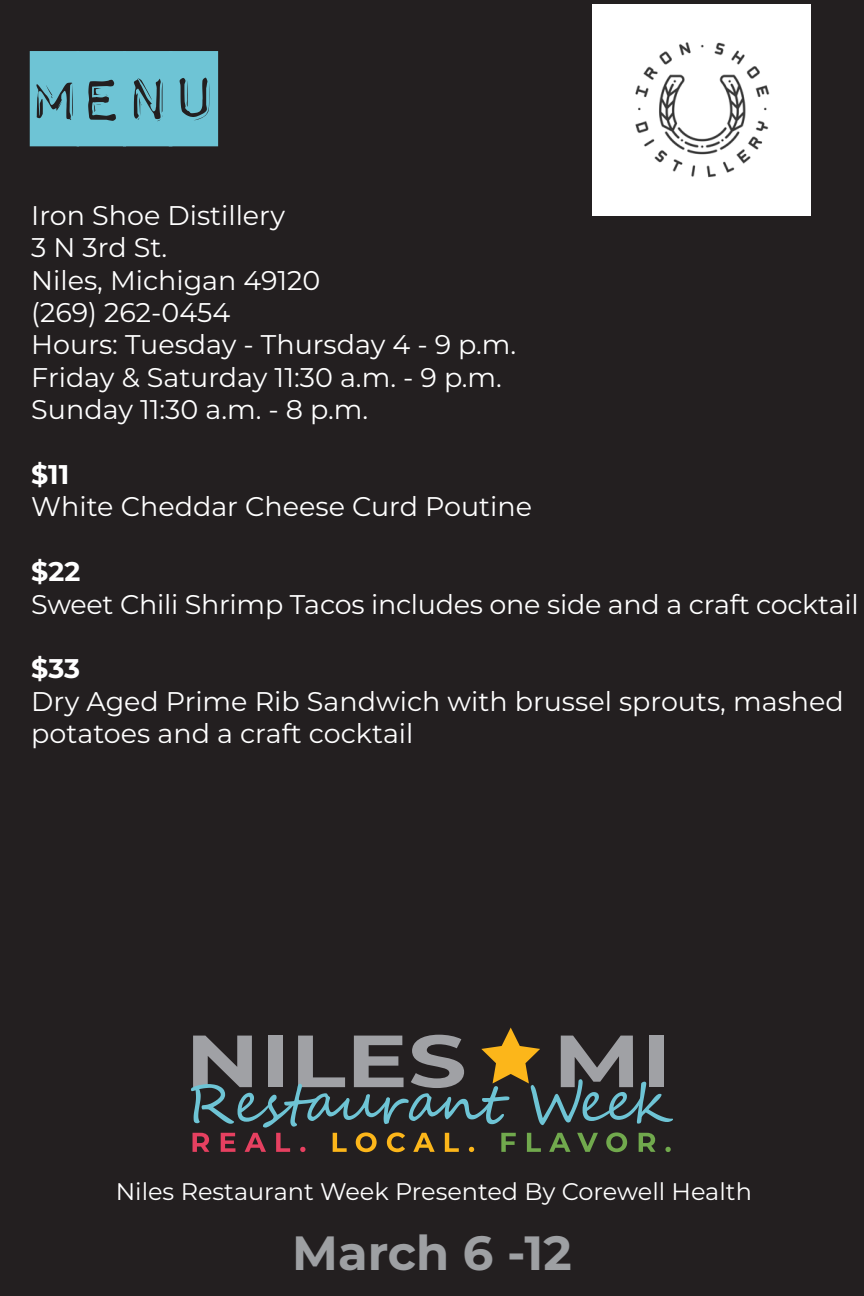
<style>
.page{position:relative;width:864px;height:1296px;background:#231f20}
.page>*{position:absolute;margin:0;border:0;box-sizing:border-box;transform-origin:0 0}
.t1{font:78px "Impact Label";color:#6ec4d5}
.t2{font:700 48px "Montserrat";color:#9ea0a3}
.t3{font:27px/32.4px "Montserrat";color:#fff}
.t4{font:700 27px "Montserrat";color:#fff}
.t5{font:24px "Montserrat";color:#fff}
</style>
<div class="page">
<svg style="left:191px;top:1028px;width:482px;height:124px"></svg>
<img style="left:592px;top:4px;width:218px;height:212px">
<p class="t1" style="left:31px;top:51px;width:187px">MENU</p>
<p class="t3" style="left:31px;top:198px;width:255px">Iron Shoe Distillery</p>
<p class="t3" style="left:31px;top:231px;width:137px">3 N 3rd St.</p>
<p class="t3" style="left:31px;top:263px;width:291px">Niles, Michigan 49120</p>
<p class="t3" style="left:31px;top:295px;width:201px">(269) 262-0454</p>
<p class="t3" style="left:31px;top:328px;width:486px">Hours: Tuesday - Thursday 4 - 9 p.m.</p>
<p class="t3" style="left:31px;top:360px;width:472px">Friday &amp; Saturday 11:30 a.m. - 9 p.m.</p>
<p class="t3" style="left:31px;top:393px;width:338px">Sunday 11:30 a.m. - 8 p.m.</p>
<p class="t4" style="left:31px;top:455px;width:40px">$11</p>
<p class="t3" style="left:31px;top:490px;width:502px">White Cheddar Cheese Curd Poutine</p>
<p class="t4" style="left:31px;top:552px;width:51px">$22</p>
<p class="t3" style="left:31px;top:587px;width:829px">Sweet Chili Shrimp Tacos includes one side and a craft cocktail</p>
<p class="t4" style="left:31px;top:649px;width:50px">$33</p>
<p class="t3" style="left:31px;top:684px;width:814px">Dry Aged Prime Rib Sandwich with brussel sprouts, mashed potatoes and a craft cocktail</p>
<p class="t5" style="left:116px;top:1175px;width:638px">Niles Restaurant Week Presented By Corewell Health</p>
<p class="t2" style="left:292px;top:1219px;width:281px">March 6 -12</p>
</div>
